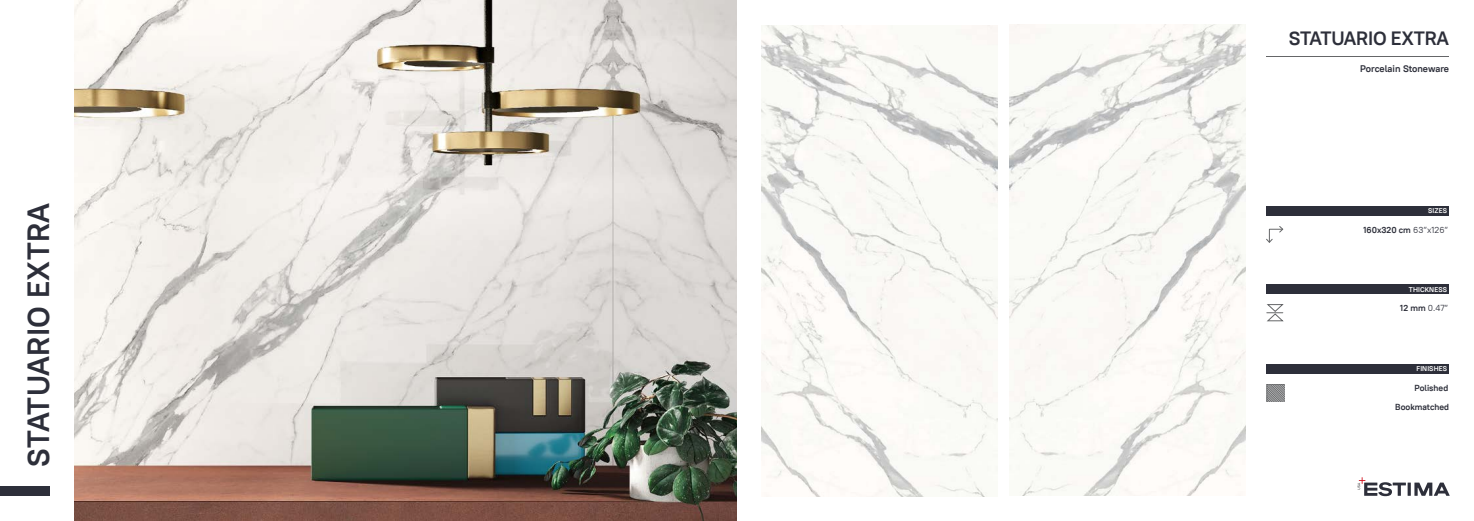
<style>
.page{position:relative;width:1474px;height:521px;background:#fff}
.page>*{position:absolute;margin:0;border:0;box-sizing:border-box;transform-origin:0 0}
.t1{font:700 30.62px "PT Root UI";letter-spacing:.01em;color:#2d2f3a}
.t2{font:700 19.25px "PT Root UI";letter-spacing:-.01em;color:#2d2f3a}
.t3{font:700 9.62px "PT Root UI";color:#2d2f3a}
.t4{font:700 8.75px "PT Root UI";color:#2d2f3a}
.t5{font:8.75px "PT Root UI";color:#2d2f3a}
.t6{font:700 7px "PT Root UI";letter-spacing:.01em;color:#fff}
.s1{font-weight:400}
.s2{font-weight:700}
</style>
<div class="page">
<div style="left:0;top:486px;width:49px;height:10px;background:#2d2f3a"></div>
<hr style="left:1266px;top:56px;width:183px;height:1px;background:#656668">
<div style="left:1266px;top:206px;width:183px;height:10px;background:#2d2f3a"></div>
<svg style="left:1266px;top:226px;width:17px;height:17px"></svg>
<div style="left:1266px;top:284px;width:183px;height:10px;background:#2d2f3a"></div>
<svg style="left:1266px;top:304px;width:17px;height:17px"></svg>
<svg style="left:1266px;top:384px;width:18px;height:17px"></svg>
<div style="left:1266px;top:364px;width:183px;height:10px;background:#2d2f3a"></div>
<hr style="left:1407px;top:482px;width:3px;height:14px;background:#2d2f3a">
<svg style="left:1414px;top:482px;width:35px;height:14px"></svg>
<svg style="left:1357px;top:477px;width:48px;height:19px"></svg>
<img style="left:761px;top:25px;width:236px;height:471px">
<img style="left:74px;top:0;width:663px;height:521px">
<img style="left:1009px;top:25px;width:236px;height:471px">
<h1 class="t1" style="left:19px;top:467px;width:265px;rotate:-90deg">STATUARIO EXTRA</h1>
<h2 class="t2" style="left:1288px;top:25px;width:162px">STATUARIO EXTRA</h2>
<p class="t3" style="left:1360px;top:63px;width:90px">Porcelain Stoneware</p>
<p class="t6" style="left:1428px;top:206px;width:20px">SIZES</p>
<p class="t4" style="left:1363px;top:224px;width:86px">160x320 cm <span class="s1">63”x126”</span></p>
<p class="t6" style="left:1408px;top:285px;width:40px">THICKNESS</p>
<p class="t5" style="left:1400px;top:302px;width:49px"><span class="s2">12 mm</span> 0.47”</p>
<p class="t6" style="left:1416px;top:364px;width:32px">FINISHES</p>
<p class="t4" style="left:1395px;top:401px;width:55px">Bookmatched</p>
<p class="t4" style="left:1414px;top:382px;width:35px">Polished</p>
</div>
